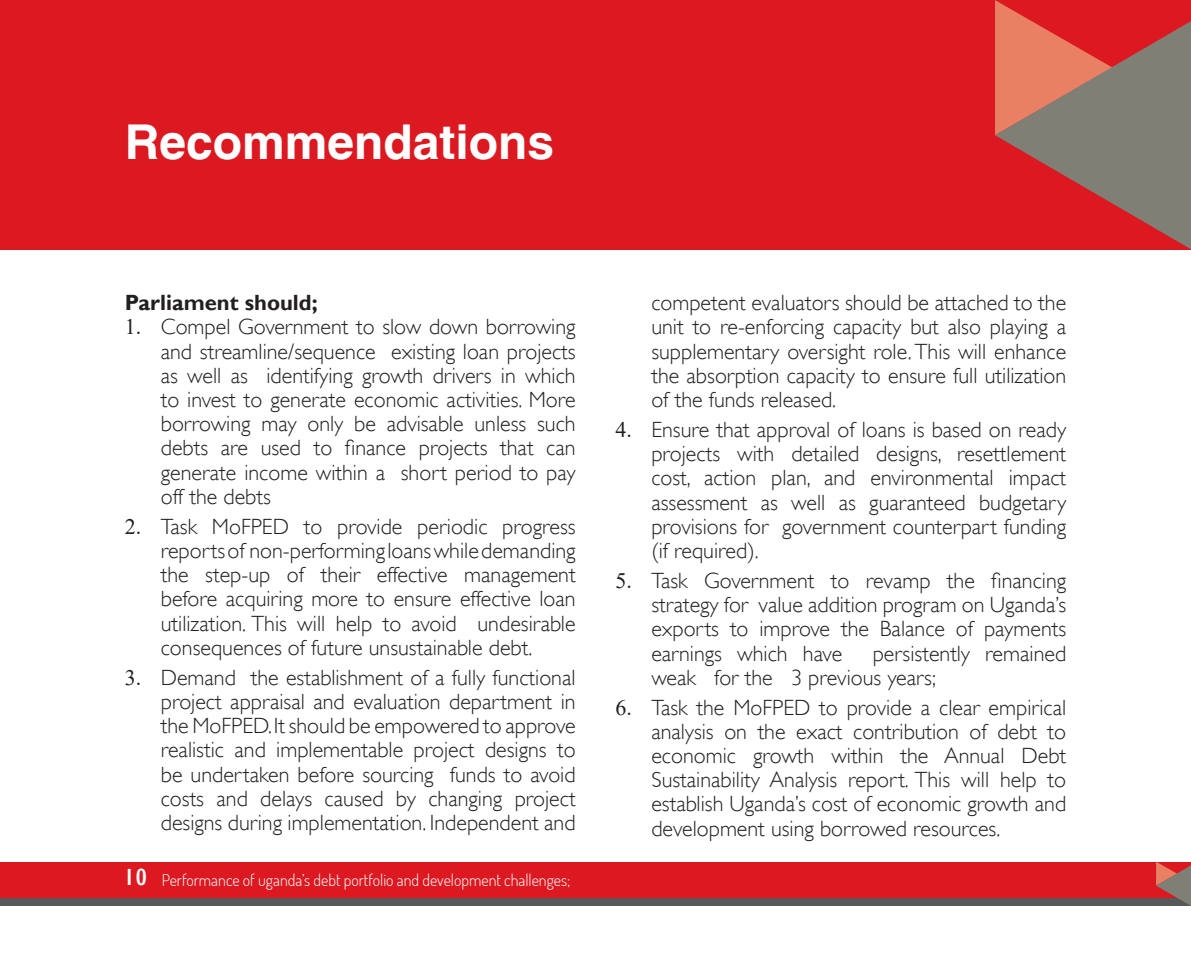
<style>
.page{position:relative;width:1191px;height:953px;background:#fff}
.page>*{position:absolute;margin:0;border:0;box-sizing:border-box;transform-origin:0 0}
.t1{font:700 48px "Helvetica LT";color:#fff}
.t2{font:300 22px/24.2px "Gill Sans";color:#231f20;text-align:justify}
.t3{font:700 22px "Gill Sans";color:#231f20}
.t4{font:300 16px "Dosis";color:#fff}
.s1{font-family:"Times New Roman";font-weight:400}
.s2{font-family:"Gill Sans";font-weight:400;font-stretch:condensed;font-size:24px}
</style>
<div class="page">
<div style="left:0;top:861px;width:1191px;height:37px;background:#dc1820"></div>
<div style="left:0;top:898px;width:1191px;height:7px;background:#57585a"></div>
<svg style="left:1156px;top:861px;width:35px;height:44px"></svg>
<div style="left:0;top:0;width:1191px;height:249px;background:#dc1820"></div>
<svg style="left:995px;top:0;width:196px;height:249px"></svg>
<p class="t1" style="left:125px;top:113px;width:431px">Recommendations</p>
<p class="t3" style="left:125px;top:289px;width:194px">Parliament should;</p>
<p class="t2" style="left:161px;top:315px;width:416px;text-indent:-36px"><span class="s1">1.</span> Compel Government to slow down borrowing and streamline/sequence existing loan projects as well as identifying growth drivers in which to invest to generate economic activities. More borrowing may only be advisable unless such debts are used to finance projects that can generate income within a short period to pay off the debts</p>
<p class="t2" style="left:161px;top:514px;width:416px;text-indent:-36px"><span class="s1">2.</span> Task MoFPED to provide periodic progress reports of non-performing loans while demanding the step-up of their effective management before acquiring more to ensure effective loan utilization. This will help to avoid undesirable consequences of future unsustainable debt.</p>
<p class="t2" style="left:161px;top:665px;width:416px;text-indent:-36px"><span class="s1">3.</span> Demand the establishment of a fully functional project appraisal and evaluation department in the MoFPED. It should be empowered to approve realistic and implementable project designs to be undertaken before sourcing funds to avoid costs and delays caused by changing project designs during implementation. Independent and</p>
<p class="t4" style="left:124px;top:869px;width:448px"><span class="s2">10</span> Performance of uganda’s debt portfolio and development challenges;</p>
<p class="t2" style="left:651px;top:290px;width:416px">competent evaluators should be attached to the unit to re-enforcing capacity but also playing a supplementary oversight role. This will enhance the absorption capacity to ensure full utilization of the funds released.</p>
<p class="t2" style="left:651px;top:417px;width:416px;text-indent:-36px"><span class="s1">4.</span> Ensure that approval of loans is based on ready projects with detailed designs, resettlement cost, action plan, and environmental impact assessment as well as guaranteed budgetary provisions for government counterpart funding (if required).</p>
<p class="t2" style="left:651px;top:568px;width:416px;text-indent:-36px"><span class="s1">5.</span> Task Government to revamp the financing strategy for value addition program on Uganda’s exports to improve the Balance of payments earnings which have</p>
<p class="t2" style="left:651px;top:641px;width:416px;text-indent:221px">persistently remained weak for the 3 previous years;</p>
<p class="t2" style="left:651px;top:695px;width:416px;text-indent:-36px"><span class="s1">6.</span> Task the MoFPED to provide a clear empirical analysis on the exact contribution of debt to economic growth within the Annual Debt Sustainability Analysis report. This will help to establish Uganda’s cost of economic growth and development using borrowed resources.</p>
</div>
